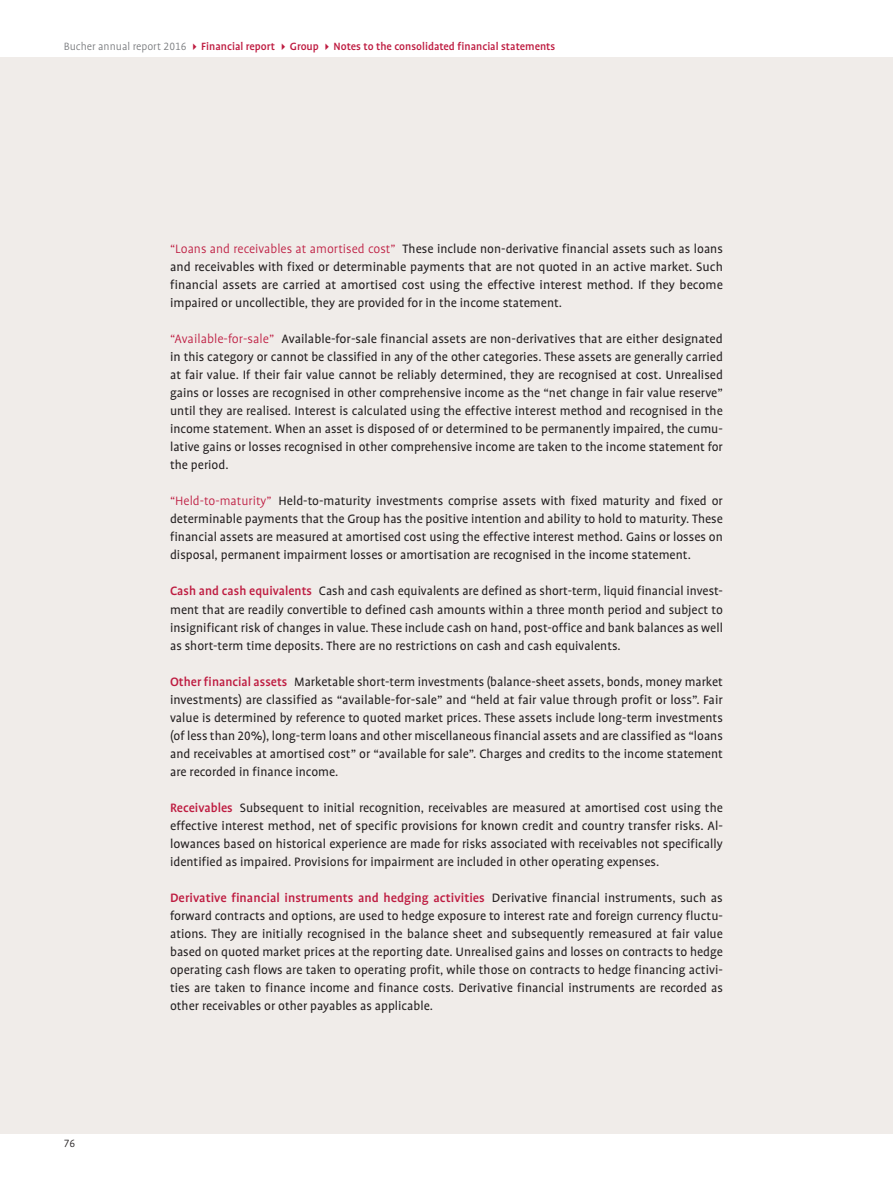
<style>
.page{position:relative;width:893px;height:1191px;background:#fff}
.page>*{position:absolute;margin:0;border:0;box-sizing:border-box;transform-origin:0 0}
.t1{font:13.8px/18px "Bucher Profile";color:#231f20;text-align:justify}
.t2{font:500 12px "Bucher Profile";color:#be1b40}
.t3{font:300 12px "Bucher Profile";color:#231f20}
.s1{font-weight:300;color:#76787b}
.s2{font-weight:300;color:#be1b40}
.s3{font-weight:500;color:#be1b40}
</style>
<div class="page">
<div style="left:0;top:57px;width:893px;height:1076px;background:#f0ece9"></div>
<p class="t2" style="left:64px;top:40px;width:493px"><span class="s1">Bucher annual report 2016</span> Financial report Group Notes to the consolidated financial statements</p>
<p class="t3" style="left:64px;top:1137px;width:13px">76</p>
<p class="t1" style="left:170px;top:240px;width:554px"><span class="s2">“Loans and receivables at amortised cost”</span> These include non-derivative financial assets such as loans and receivables with fixed or determinable payments that are not quoted in an active market. Such financial assets are carried at amortised cost using the effective interest method. If they become impaired or uncollectible, they are provided for in the income statement.</p>
<p class="t1" style="left:170px;top:330px;width:554px"><span class="s2">“Available-for-sale”</span> Available-for-sale financial assets are non-derivatives that are either designated in this category or cannot be classified in any of the other categories. These assets are generally carried at fair value. If their fair value cannot be reliably determined, they are recognised at cost. Unrealised gains or losses are recognised in other comprehensive income as the “net change in fair value reserve” until they are realised. Interest is calculated using the effective interest method and recognised in the income statement. When an asset is disposed of or determined to be permanently impaired, the cumu&shy;lative gains or losses recognised in other comprehensive income are taken to the income statement for the period.</p>
<p class="t1" style="left:170px;top:492px;width:554px"><span class="s2">“Held-to-maturity”</span> Held-to-maturity investments comprise assets with fixed maturity and fixed or determinable payments that the Group has the positive intention and ability to hold to maturity. These financial assets are measured at amortised cost using the effective interest method. Gains or losses on disposal, permanent impairment losses or amortisation are recognised in the income statement.</p>
<p class="t1" style="left:170px;top:582px;width:554px"><span class="s3">Cash and cash equivalents</span> Cash and cash equivalents are defined as short-term, liquid financial invest&shy;ment that are readily convertible to defined cash amounts within a three month period and subject to insignificant risk of changes in value. These include cash on hand, post-office and bank balances as well as short-term time deposits. There are no restrictions on cash and cash equivalents.</p>
<p class="t1" style="left:170px;top:672px;width:554px"><span class="s3">Other financial assets</span> Marketable short-term investments (balance-sheet assets, bonds, money market investments) are classified as “available-for-sale” and “held at fair value through profit or loss”. Fair value is determined by reference to quoted market prices. These assets include long-term investments (of less than 20%), long-term loans and other miscellaneous financial assets and are classified as “loans and receivables at amortised cost” or “available for sale”. Charges and credits to the income statement are recorded in finance income.</p>
<p class="t1" style="left:170px;top:798px;width:554px"><span class="s3">Receivables</span> Subsequent to initial recognition, receivables are measured at amortised cost using the effective interest method, net of specific provisions for known credit and country transfer risks. Al&shy;lowances based on historical experience are made for risks associated with receivables not specifically identified as impaired. Provisions for impairment are included in other operating expenses.</p>
<p class="t1" style="left:170px;top:888px;width:554px"><span class="s3">Derivative financial instruments and hedging activities</span> Derivative financial instruments, such as forward contracts and options, are used to hedge exposure to interest rate and foreign currency fluctu&shy;ations. They are initially recognised in the balance sheet and subsequently remeasured at fair value based on quoted market prices at the reporting date. Unrealised gains and losses on contracts to hedge operating cash flows are taken to operating profit, while those on contracts to hedge financing activi&shy;ties are taken to finance income and finance costs. Derivative financial instruments are recorded as other receivables or other payables as applicable.</p>
</div>
